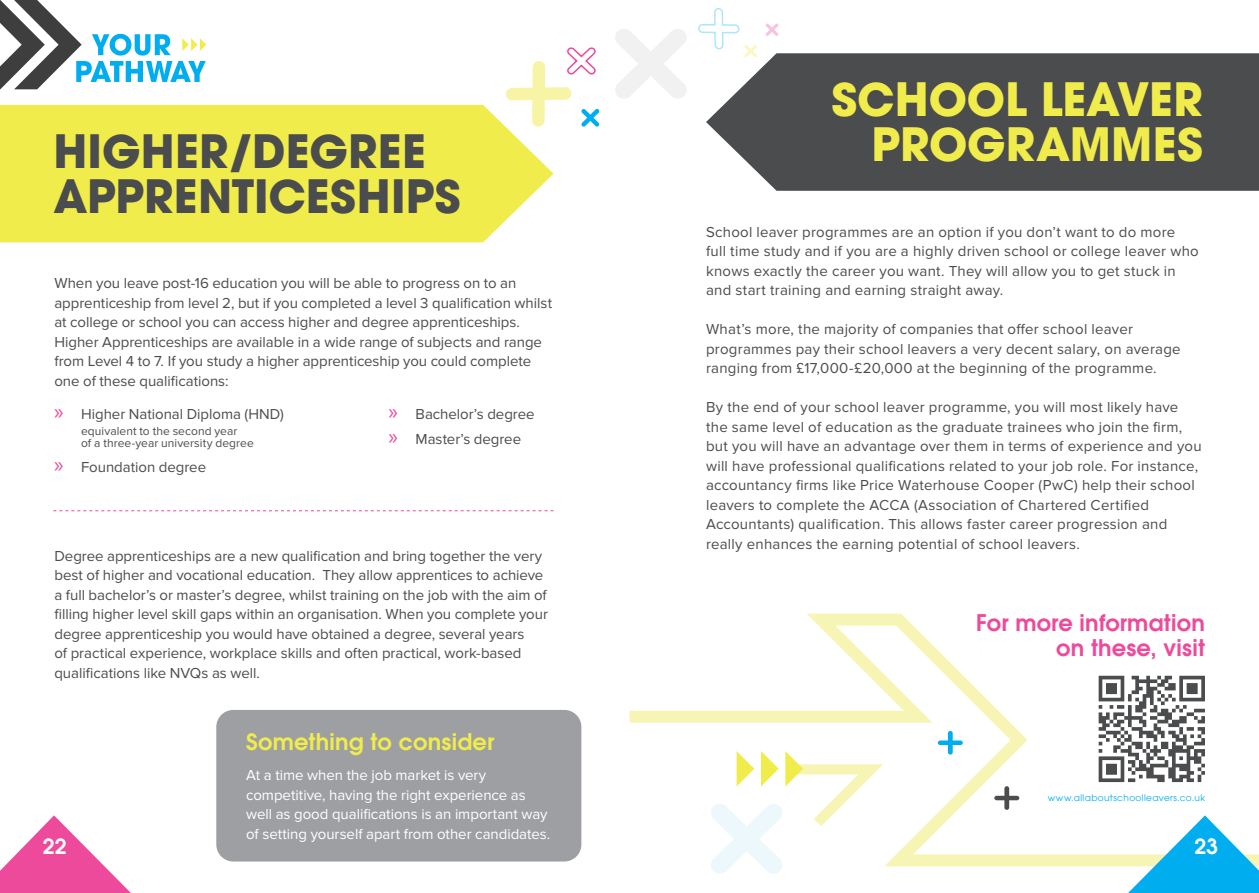
<style>
.page{position:relative;width:1259px;height:893px;background:#fff}
.page>*{position:absolute;margin:0;border:0;box-sizing:border-box;transform-origin:0 0}
.t1{font:700 45px/45px "Avant Garde";letter-spacing:.005em;color:#4b4c4d}
.t2{font:700 45px/45px "Avant Garde";color:#f0ec4b;text-align:right}
.t3{font:600 22.5px "Avant Garde";letter-spacing:.01em;color:#ed4a9b}
.t4{font:600 22.5px "Avant Garde";letter-spacing:.01em;color:#f0ec4b}
.t5{font:600 21px "Avant Garde";color:#fff}
.t6{font:15px/19.5px "Proxima Nova";letter-spacing:.005em;color:#4b4c4d}
.t7{font:15px/19.5px "Proxima Nova";letter-spacing:-.005em;color:#fff}
.t8{font:12px/12px "Proxima Nova";letter-spacing:.005em;color:#4b4c4d}
.t9{font:9px "Avant Garde";letter-spacing:.045em;color:#00aeef}
.s1{font-family:"Myriad Pro";font-size:22.5px;color:#ed4a9b}
</style>
<div class="page">
<div style="left:216px;top:710px;width:365px;height:151px;background:#9d9fa2;border-radius:17px"></div>
<div style="left:0;top:105px;width:553px;height:137px;background:#f0ec4b"></div>
<svg style="left:706px;top:53px;width:553px;height:138px;background:#565758"></svg>
<svg style="left:0;top:0;width:206px;height:89px"></svg>
<svg style="left:506px;top:47px;width:93px;height:80px"></svg>
<svg style="left:615px;top:29px;width:71px;height:69px"></svg>
<svg style="left:766px;top:23px;width:12px;height:13px"></svg>
<svg style="left:698px;top:8px;width:59px;height:49px"></svg>
<svg style="left:0;top:815px;width:131px;height:78px"></svg>
<svg style="left:53px;top:510px;width:500px;height:1px"></svg>
<svg style="left:629px;top:614px;width:576px;height:252px"></svg>
<svg style="left:710px;top:751px;width:173px;height:123px"></svg>
<svg style="left:1128px;top:815px;width:131px;height:78px"></svg>
<p class="t1" style="left:53px;top:129px;width:408px">HIGHER/DEGREE<br>APPRENTICESHIPS</p>
<p class="t6" style="left:54px;top:274px;width:499px">When you leave post-16 education you will be able to progress on to an apprenticeship from level 2, but if you completed a level 3 qualification whilst at college or school you can access higher and degree apprenticeships.</p>
<p class="t6" style="left:54px;top:332px;width:489px">Higher Apprenticeships are available in a wide range of subjects and range from Level 4 to 7. If you study a higher apprenticeship you could complete one of these qualifications:</p>
<p class="t6" style="left:54px;top:404px;width:231px"><span class="s1">»</span> Higher National Diploma (HND)</p>
<p class="t8" style="left:81px;top:426px;width:174px">equivalent to the second year<br>of a three-year university degree</p>
<p class="t6" style="left:54px;top:457px;width:154px"><span class="s1">»</span> Foundation degree</p>
<p class="t6" style="left:388px;top:404px;width:148px"><span class="s1">»</span> Bachelor’s degree</p>
<p class="t6" style="left:388px;top:430px;width:134px"><span class="s1">»</span> Master’s degree</p>
<p class="t6" style="left:54px;top:546px;width:495px">Degree apprenticeships are a new qualification and bring together the very best of higher and vocational education. They allow apprentices to achieve a full bachelor’s or master’s degree, whilst training on the job with the aim of filling higher level skill gaps within an organisation. When you complete your degree apprenticeship you would have obtained a degree, several years<br>of practical experience, workplace skills and often practical, work-based qualifications like NVQs as well.</p>
<p class="t5" style="left:43px;top:832px;width:25px">22</p>
<p class="t4" style="left:246px;top:727px;width:250px">Something to consider</p>
<p class="t7" style="left:246px;top:766px;width:305px">At a time when the job market is very competitive, having the right experience as well as good qualifications is an important way of setting yourself apart from other candidates.</p>
<p class="t2" style="left:831px;top:77px;width:373px">SCHOOL LEAVER<br>PROGRAMMES</p>
<p class="t6" style="left:706px;top:222px;width:494px">School leaver programmes are an option if you don’t want to do more full time study and if you are a highly driven school or college leaver who knows exactly the career you want. They will allow you to get stuck in and start training and earning straight away.</p>
<p class="t6" style="left:706px;top:320px;width:476px">What’s more, the majority of companies that offer school leaver programmes pay their school leavers a very decent salary, on average ranging from £17,000-£20,000 at the beginning of the programme.</p>
<p class="t6" style="left:706px;top:398px;width:497px">By the end of your school leaver programme, you will most likely have the same level of education as the graduate trainees who join the firm, but you will have an advantage over them in terms of experience and you will have professional qualifications related to your job role. For instance, accountancy firms like Price Waterhouse Cooper (PwC) help their school leavers to complete the ACCA (Association of Chartered Certified Accountants) qualification. This allows faster career progression and really enhances the earning potential of school leavers.</p>
<p class="t3" style="left:976px;top:608px;width:230px">For more information</p>
<p class="t3" style="left:1056px;top:633px;width:150px">on these, visit</p>
<p class="t9" style="left:1048px;top:793px;width:159px">www.allaboutschoolleavers.co.uk</p>
<p class="t5" style="left:1194px;top:832px;width:25px">23</p>
</div>
